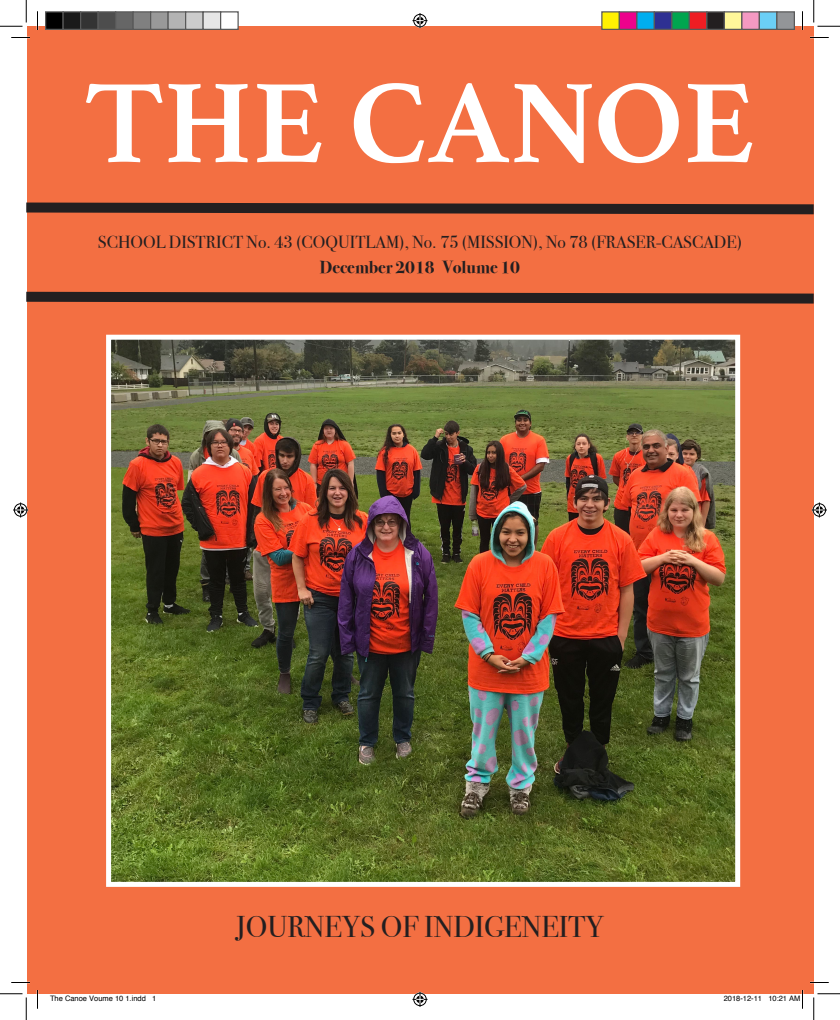
<style>
.page{position:relative;width:840px;height:1020px;background:#fff}
.page>*{position:absolute;margin:0;border:0;box-sizing:border-box;transform-origin:0 0}
.t1{font:700 118.75px "Athelas";color:#fff}
.t2{font:30px "Bodoni Svty Two ITCTT";color:#231f20}
.t3{font:17.5px/25px "Bodoni Svty Two ITCTT";color:#231f20;text-align:center}
.t4{font:7.5px "Helvetica";color:#000}
.s1{font-weight:700}
</style>
<div class="page">
<div style="left:27px;top:26px;width:787px;height:968px;background:#f36f42"></div>
<svg style="left:26px;top:202px;width:788px;height:13px"></svg>
<svg style="left:26px;top:291px;width:788px;height:13px"></svg>
<img style="left:112px;top:341px;width:622px;height:540px">
<div style="left:106px;top:335px;width:634px;height:552px;border:5px solid #fff"></div>
<svg style="left:11px;top:37px;width:19px;height:1px"></svg>
<svg style="left:810px;top:37px;width:19px;height:1px"></svg>
<svg style="left:11px;top:982px;width:19px;height:1px"></svg>
<svg style="left:810px;top:982px;width:19px;height:1px"></svg>
<svg style="left:37px;top:11px;width:1px;height:19px"></svg>
<svg style="left:37px;top:990px;width:1px;height:19px"></svg>
<svg style="left:802px;top:11px;width:1px;height:19px"></svg>
<svg style="left:0;top:0;width:27px;height:27px"></svg>
<svg style="left:0;top:994px;width:27px;height:26px"></svg>
<svg style="left:814px;top:0;width:26px;height:27px"></svg>
<svg style="left:814px;top:994px;width:26px;height:26px"></svg>
<svg style="left:412px;top:13px;width:16px;height:15px"></svg>
<svg style="left:412px;top:992px;width:16px;height:15px"></svg>
<svg style="left:13px;top:502px;width:15px;height:16px"></svg>
<svg style="left:812px;top:502px;width:15px;height:16px"></svg>
<div style="left:46px;top:12px;width:17px;height:17px;background:#000"></div>
<div style="left:45px;top:11px;width:19px;height:19px;border:1px solid #595959"></div>
<div style="left:63px;top:12px;width:18px;height:17px;background:#1a1a1a"></div>
<div style="left:62px;top:11px;width:19px;height:19px;border:1px solid #595959"></div>
<div style="left:81px;top:12px;width:17px;height:17px;background:#333"></div>
<div style="left:80px;top:11px;width:19px;height:19px;border:1px solid #595959"></div>
<div style="left:98px;top:12px;width:18px;height:17px;background:#4d4d4d"></div>
<div style="left:98px;top:11px;width:18px;height:19px;border:1px solid #595959"></div>
<div style="left:116px;top:12px;width:17px;height:17px;background:#666"></div>
<div style="left:115px;top:11px;width:19px;height:19px;border:1px solid #595959"></div>
<div style="left:133px;top:12px;width:18px;height:17px;background:#808080"></div>
<div style="left:132px;top:11px;width:19px;height:19px;border:1px solid #595959"></div>
<div style="left:151px;top:12px;width:17px;height:17px;background:#999"></div>
<div style="left:150px;top:11px;width:19px;height:19px;border:1px solid #595959"></div>
<div style="left:168px;top:12px;width:18px;height:17px;background:#b3b3b3"></div>
<div style="left:168px;top:11px;width:18px;height:19px;border:1px solid #595959"></div>
<div style="left:186px;top:12px;width:17px;height:17px;background:#ccc"></div>
<div style="left:185px;top:11px;width:19px;height:19px;border:1px solid #595959"></div>
<div style="left:203px;top:12px;width:18px;height:17px;background:#e6e6e6"></div>
<div style="left:202px;top:11px;width:19px;height:19px;border:1px solid #595959"></div>
<div style="left:221px;top:12px;width:17px;height:17px;background:#fff"></div>
<div style="left:220px;top:11px;width:19px;height:19px;border:1px solid #595959"></div>
<div style="left:602px;top:12px;width:17px;height:17px;background:#fff101"></div>
<div style="left:601px;top:11px;width:19px;height:19px;border:1px solid #595959"></div>
<div style="left:619px;top:12px;width:18px;height:17px;background:#ed028c"></div>
<div style="left:619px;top:11px;width:19px;height:19px;border:1px solid #595959"></div>
<div style="left:637px;top:12px;width:17px;height:17px;background:#00aeef"></div>
<div style="left:636px;top:11px;width:19px;height:19px;border:1px solid #595959"></div>
<div style="left:654px;top:12px;width:18px;height:17px;background:#2e3092"></div>
<div style="left:654px;top:11px;width:18px;height:19px;border:1px solid #595959"></div>
<div style="left:672px;top:12px;width:17px;height:17px;background:#00a54f"></div>
<div style="left:671px;top:11px;width:19px;height:19px;border:1px solid #595959"></div>
<div style="left:689px;top:12px;width:18px;height:17px;background:#ee1d23"></div>
<div style="left:689px;top:11px;width:19px;height:19px;border:1px solid #595959"></div>
<div style="left:707px;top:12px;width:17px;height:17px;background:#231f20"></div>
<div style="left:706px;top:11px;width:19px;height:19px;border:1px solid #595959"></div>
<div style="left:724px;top:12px;width:18px;height:17px;background:#fff79a"></div>
<div style="left:724px;top:11px;width:18px;height:19px;border:1px solid #595959"></div>
<div style="left:742px;top:12px;width:17px;height:17px;background:#f499c2"></div>
<div style="left:741px;top:11px;width:19px;height:19px;border:1px solid #595959"></div>
<div style="left:759px;top:12px;width:18px;height:17px;background:#6bcff6"></div>
<div style="left:759px;top:11px;width:19px;height:19px;border:1px solid #595959"></div>
<div style="left:777px;top:12px;width:17px;height:17px;background:#939598"></div>
<div style="left:776px;top:11px;width:19px;height:19px;border:1px solid #595959"></div>
<svg style="left:801px;top:990px;width:2px;height:19px"></svg>
<p class="t1" style="left:85px;top:26px;width:672px">THE CANOE</p>
<p class="t3" style="left:98px;top:228px;width:646px">SCHOOL DISTRICT No. 43 (COQUITLAM), No. 75 (MISSION), No 78 (FRASER-CASCADE)<br><span class="s1">December 2018 Volume 10</span></p>
<p class="t2" style="left:236px;top:903px;width:370px">JOURNEYS OF INDIGENEITY</p>
<p class="t4" style="left:50px;top:993px;width:108px">The Canoe Voume 10 1.indd 1</p>
<p class="t4" style="left:724px;top:993px;width:78px">2018-12-11 10:21 AM</p>
</div>
